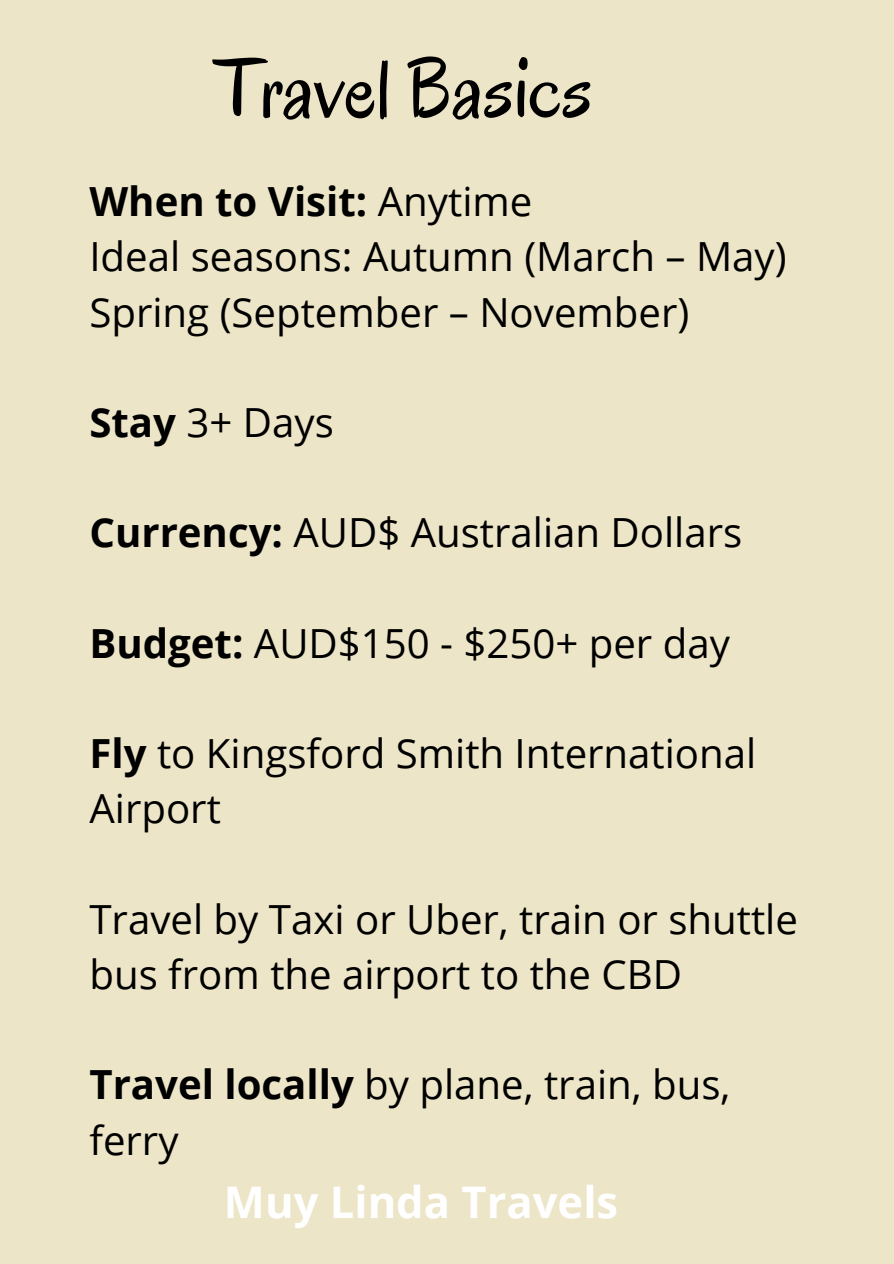
<style>
.page{position:relative;width:894px;height:1264px;background:#fff}
.page>*{position:absolute;margin:0;border:0;box-sizing:border-box;transform-origin:0 0}
.t1{font:84px "Oregano";color:#000}
.t2{font:700 43.5px "Open Sans";color:#fff}
.t3{font:40.2px/55.2px "Open Sans";color:#000}
.s1{font-weight:700}
</style>
<div class="page">
<div style="left:0;top:0;width:893px;height:1263px;background:#ece5c7"></div>
<h1 class="t1" style="left:215px;top:35px;width:379px">Travel Basics</h1>
<p class="t3" style="left:89px;top:173px;width:698px"><span class="s1">When to Visit:</span> Anytime<br>Ideal seasons: Autumn (March – May)<br>Spring (September – November)</p>
<p class="t3" style="left:89px;top:394px;width:246px"><span class="s1">Stay</span> 3+ Days</p>
<p class="t3" style="left:89px;top:504px;width:654px"><span class="s1">Currency:</span> AUD$ Australian Dollars</p>
<p class="t3" style="left:89px;top:614px;width:641px"><span class="s1">Budget:</span> AUD$150 - $250+ per day</p>
<p class="t3" style="left:89px;top:725px;width:668px"><span class="s1">Fly</span> to Kingsford Smith International<br>Airport</p>
<p class="t3" style="left:89px;top:890px;width:709px">Travel by Taxi or Uber, train or shuttle bus from the airport to the CBD</p>
<p class="t3" style="left:89px;top:1056px;width:642px"><span class="s1">Travel locally</span> by plane, train, bus, ferry</p>
<p class="t2" style="left:224px;top:1171px;width:395px">Muy Linda Travels</p>
</div>
